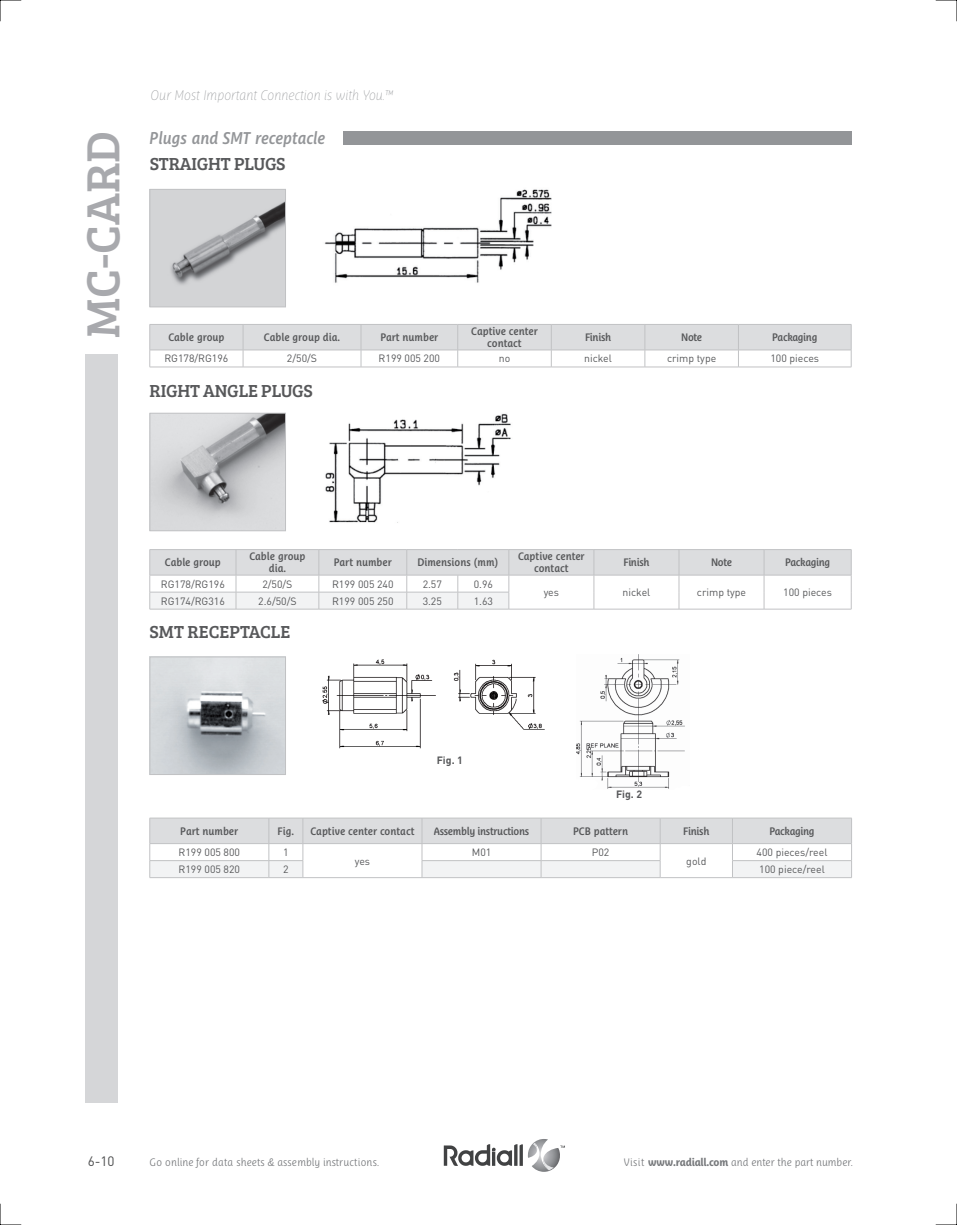
<style>
.page{position:relative;width:957px;height:1225px;background:#fff}
.page>*{position:absolute;margin:0;border:0;box-sizing:border-box;transform-origin:0 0}
.t1{font:48px "Bree Serif";color:#a8a9ad}
.t2{font:18px "Bree Serif";letter-spacing:-.01em;color:#57585a}
.t3{font:italic 600 16.5px "Ayita Pro";color:#939598}
.t4{font:italic 100 13.5px "Ayita Pro";color:#939598}
.t5{font:13.5px "DIN Pro";color:#4b4c4d}
.t6{font:10.5px "DIN Pro";color:#57585a}
.t7{font:600 10.5px/12px "Ayita Pro";color:#57585a;text-align:center}
.t8{font:300 10.5px "Ayita Pro";color:#76787b}
.t9{font:600 10.5px "Ayita Pro";letter-spacing:-.03em;color:#57585a}
.t10{font:700 10.5px "DIN Pro";color:#57585a}
.s1{font-weight:700}
</style>
<div class="page">
<svg style="left:444px;top:1139px;width:121px;height:32px"></svg>
<img style="left:152px;top:191px;width:132px;height:114px">
<div style="left:150px;top:189px;width:136px;height:118px;border:1px solid #c1c2c4"></div>
<img style="left:152px;top:415px;width:132px;height:114px">
<div style="left:150px;top:413px;width:136px;height:118px;border:1px solid #c1c2c4"></div>
<img style="left:325px;top:413px;width:186px;height:110px">
<hr style="left:150px;top:367px;width:93px;height:1px;background:#c1c2c4">
<hr style="left:243px;top:367px;width:118px;height:1px;background:#c1c2c4">
<hr style="left:361px;top:367px;width:97px;height:1px;background:#c1c2c4">
<hr style="left:458px;top:367px;width:93px;height:1px;background:#c1c2c4">
<hr style="left:551px;top:367px;width:94px;height:1px;background:#c1c2c4">
<hr style="left:645px;top:367px;width:93px;height:1px;background:#c1c2c4">
<hr style="left:738px;top:367px;width:113px;height:1px;background:#c1c2c4">
<svg style="left:149px;top:324px;width:703px;height:43px"></svg>
<hr style="left:150px;top:350px;width:93px;height:1px;background:#c1c2c4">
<hr style="left:243px;top:350px;width:118px;height:1px;background:#c1c2c4">
<hr style="left:361px;top:350px;width:97px;height:1px;background:#c1c2c4">
<hr style="left:458px;top:350px;width:93px;height:1px;background:#c1c2c4">
<hr style="left:551px;top:350px;width:94px;height:1px;background:#c1c2c4">
<hr style="left:645px;top:350px;width:93px;height:1px;background:#c1c2c4">
<hr style="left:738px;top:350px;width:113px;height:1px;background:#c1c2c4">
<hr style="left:150px;top:609px;width:86px;height:1px;background:#c1c2c4">
<hr style="left:236px;top:609px;width:83px;height:1px;background:#c1c2c4">
<hr style="left:319px;top:609px;width:88px;height:1px;background:#c1c2c4">
<hr style="left:407px;top:609px;width:51px;height:1px;background:#c1c2c4">
<hr style="left:458px;top:609px;width:51px;height:1px;background:#c1c2c4">
<hr style="left:509px;top:609px;width:85px;height:1px;background:#c1c2c4">
<hr style="left:594px;top:609px;width:85px;height:1px;background:#c1c2c4">
<hr style="left:679px;top:609px;width:85px;height:1px;background:#c1c2c4">
<hr style="left:764px;top:609px;width:87px;height:1px;background:#c1c2c4">
<svg style="left:149px;top:549px;width:703px;height:60px"></svg>
<hr style="left:150px;top:575px;width:86px;height:1px;background:#c1c2c4">
<hr style="left:236px;top:575px;width:83px;height:1px;background:#c1c2c4">
<hr style="left:319px;top:575px;width:88px;height:1px;background:#c1c2c4">
<hr style="left:407px;top:575px;width:51px;height:1px;background:#c1c2c4">
<hr style="left:458px;top:575px;width:51px;height:1px;background:#c1c2c4">
<hr style="left:509px;top:575px;width:85px;height:1px;background:#c1c2c4">
<hr style="left:594px;top:575px;width:85px;height:1px;background:#c1c2c4">
<hr style="left:679px;top:575px;width:85px;height:1px;background:#c1c2c4">
<hr style="left:764px;top:575px;width:87px;height:1px;background:#c1c2c4">
<img style="left:324px;top:189px;width:228px;height:94px">
<img style="left:152px;top:658px;width:132px;height:115px">
<div style="left:150px;top:656px;width:136px;height:119px;border:1px solid #c1c2c4"></div>
<img style="left:322px;top:659px;width:223px;height:90px">
<hr style="left:150px;top:877px;width:119px;height:1px;background:#c1c2c4">
<hr style="left:269px;top:877px;width:34px;height:1px;background:#c1c2c4">
<hr style="left:303px;top:877px;width:119px;height:1px;background:#c1c2c4">
<hr style="left:422px;top:877px;width:119px;height:1px;background:#c1c2c4">
<hr style="left:541px;top:877px;width:119px;height:1px;background:#c1c2c4">
<hr style="left:660px;top:877px;width:72px;height:1px;background:#c1c2c4">
<hr style="left:732px;top:877px;width:119px;height:1px;background:#c1c2c4">
<svg style="left:149px;top:818px;width:703px;height:59px"></svg>
<hr style="left:150px;top:843px;width:119px;height:1px;background:#c1c2c4">
<hr style="left:269px;top:843px;width:34px;height:1px;background:#c1c2c4">
<hr style="left:303px;top:843px;width:119px;height:1px;background:#c1c2c4">
<hr style="left:422px;top:843px;width:119px;height:1px;background:#c1c2c4">
<hr style="left:541px;top:843px;width:119px;height:1px;background:#c1c2c4">
<hr style="left:660px;top:843px;width:72px;height:1px;background:#c1c2c4">
<hr style="left:732px;top:843px;width:119px;height:1px;background:#c1c2c4">
<img style="left:576px;top:654px;width:109px;height:135px">
<div style="left:85px;top:354px;width:33px;height:748px;background:#d5d6d8"></div>
<div style="left:343px;top:131px;width:508px;height:14px;background:#939598"></div>
<svg style="left:0;top:0;width:22px;height:22px"></svg>
<svg style="left:0;top:1203px;width:22px;height:22px"></svg>
<svg style="left:935px;top:0;width:22px;height:22px"></svg>
<svg style="left:935px;top:1203px;width:22px;height:22px"></svg>
<h1 class="t1" style="left:68px;top:338px;width:209px;rotate:-90deg">MC-CARD</h1>
<p class="t4" style="left:151px;top:87px;width:244px">Our Most Important Connection is with You.™</p>
<h3 class="t3" style="left:150px;top:129px;width:177px">Plugs and SMT receptacle</h3>
<h2 class="t2" style="left:150px;top:151px;width:137px">STRAIGHT PLUGS</h2>
<p class="t7" style="left:168px;top:331px;width:58px">Cable group</p>
<p class="t7" style="left:264px;top:331px;width:78px">Cable group dia.</p>
<p class="t7" style="left:380px;top:331px;width:59px">Part number</p>
<p class="t7" style="left:471px;top:325px;width:68px">Captive center contact</p>
<p class="t7" style="left:585px;top:331px;width:28px">Finish</p>
<p class="t7" style="left:681px;top:331px;width:22px">Note</p>
<p class="t9" style="left:772px;top:331px;width:47px">Packaging</p>
<p class="t6" style="left:164px;top:351px;width:66px">RG178/RG196</p>
<p class="t6" style="left:287px;top:351px;width:32px">2/50/S</p>
<p class="t6" style="left:379px;top:351px;width:63px">R199 005 200</p>
<p class="t6" style="left:499px;top:351px;width:13px">no</p>
<p class="t6" style="left:584px;top:351px;width:29px">nickel</p>
<p class="t6" style="left:667px;top:351px;width:51px">crimp type</p>
<p class="t6" style="left:770px;top:351px;width:50px">100 pieces</p>
<h2 class="t2" style="left:150px;top:378px;width:165px">RIGHT ANGLE PLUGS</h2>
<p class="t7" style="left:165px;top:556px;width:58px">Cable group</p>
<p class="t7" style="left:249px;top:550px;width:58px">Cable group dia.</p>
<p class="t7" style="left:334px;top:556px;width:59px">Part number</p>
<p class="t7" style="left:417px;top:556px;width:82px">Dimensions (mm)</p>
<p class="t7" style="left:518px;top:550px;width:68px">Captive center contact</p>
<p class="t7" style="left:623px;top:556px;width:28px">Finish</p>
<p class="t7" style="left:711px;top:556px;width:22px">Note</p>
<p class="t9" style="left:785px;top:556px;width:47px">Packaging</p>
<p class="t6" style="left:161px;top:577px;width:66px">RG178/RG196</p>
<p class="t6" style="left:262px;top:577px;width:32px">2/50/S</p>
<p class="t6" style="left:332px;top:577px;width:63px">R199 005 240</p>
<p class="t6" style="left:423px;top:577px;width:21px">2.57</p>
<p class="t6" style="left:474px;top:577px;width:21px">0.96</p>
<p class="t6" style="left:544px;top:585px;width:17px">yes</p>
<p class="t6" style="left:622px;top:585px;width:29px">nickel</p>
<p class="t6" style="left:697px;top:585px;width:51px">crimp type</p>
<p class="t6" style="left:783px;top:585px;width:50px">100 pieces</p>
<p class="t6" style="left:161px;top:594px;width:66px">RG174/RG316</p>
<p class="t6" style="left:258px;top:594px;width:40px">2.6/50/S</p>
<p class="t6" style="left:332px;top:594px;width:63px">R199 005 250</p>
<p class="t6" style="left:423px;top:594px;width:21px">3.25</p>
<p class="t6" style="left:474px;top:594px;width:21px">1.63</p>
<h2 class="t2" style="left:150px;top:619px;width:142px">SMT RECEPTACLE</h2>
<p class="t10" style="left:437px;top:753px;width:28px">Fig. 1</p>
<p class="t10" style="left:616px;top:786px;width:28px">Fig. 2</p>
<p class="t7" style="left:180px;top:825px;width:59px">Part number</p>
<p class="t7" style="left:278px;top:825px;width:18px">Fig.</p>
<p class="t7" style="left:310px;top:825px;width:106px">Captive center contact</p>
<p class="t9" style="left:434px;top:825px;width:97px">Assembly instructions</p>
<p class="t7" style="left:573px;top:825px;width:56px">PCB pattern</p>
<p class="t7" style="left:683px;top:825px;width:28px">Finish</p>
<p class="t9" style="left:769px;top:825px;width:47px">Packaging</p>
<p class="t6" style="left:179px;top:845px;width:63px">R199 005 800</p>
<p class="t6" style="left:283px;top:845px;width:7px">1</p>
<p class="t6" style="left:355px;top:853px;width:17px">yes</p>
<p class="t6" style="left:756px;top:845px;width:72px">400 pieces/reel</p>
<p class="t6" style="left:472px;top:845px;width:21px">M01</p>
<p class="t6" style="left:592px;top:845px;width:19px">P02</p>
<p class="t6" style="left:686px;top:853px;width:22px">gold</p>
<p class="t6" style="left:179px;top:862px;width:63px">R199 005 820</p>
<p class="t6" style="left:283px;top:862px;width:7px">2</p>
<p class="t6" style="left:759px;top:862px;width:67px">100 piece/reel</p>
<p class="t5" style="left:88px;top:1151px;width:28px">6-10</p>
<p class="t8" style="left:150px;top:1156px;width:231px">Go online for data sheets &amp; assembly instructions.</p>
<p class="t8" style="left:623px;top:1156px;width:231px">Visit <span class="s1">www.radiall.com</span> and enter the part number.</p>
</div>
